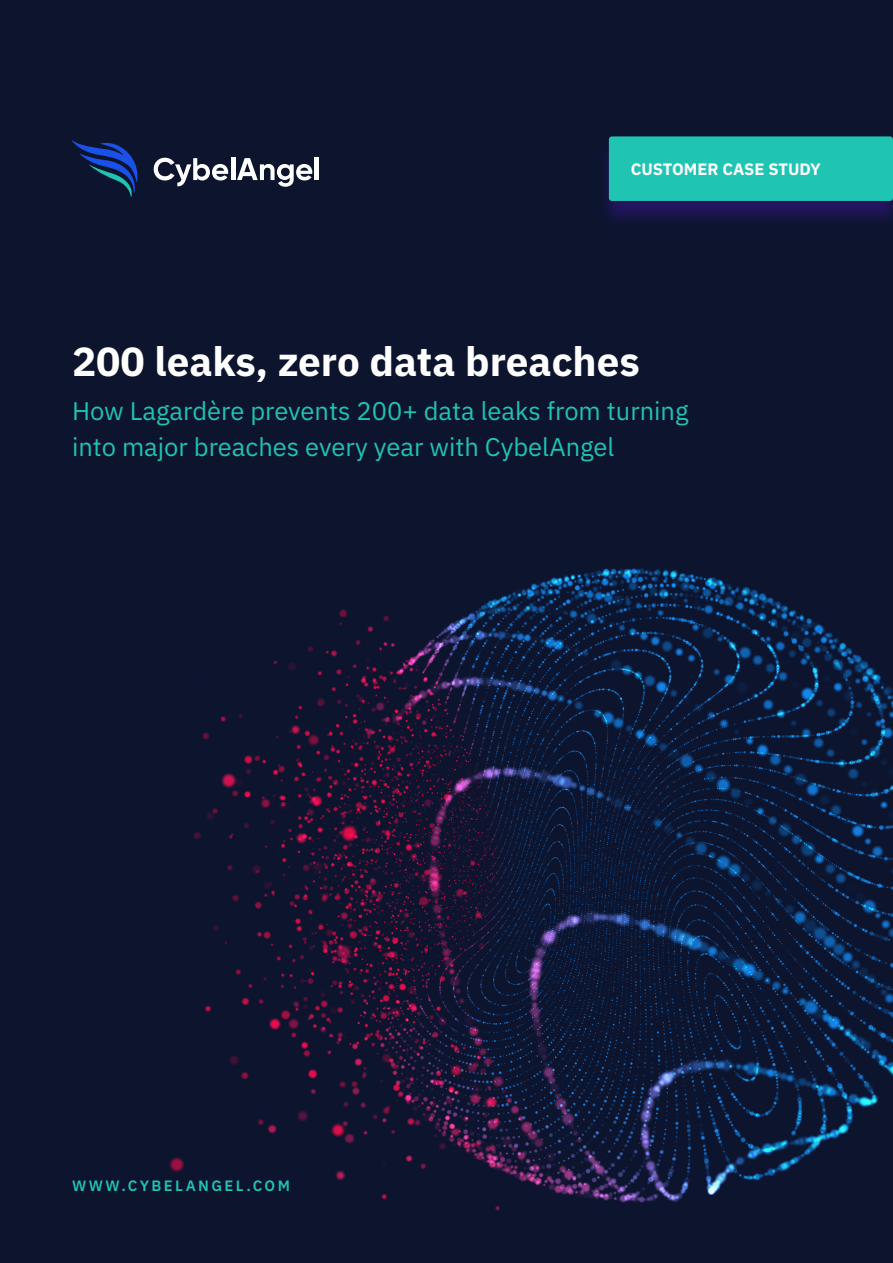
<style>
.page{position:relative;width:893px;height:1263px;background:#0c142e}
.page>*{position:absolute;margin:0;border:0;box-sizing:border-box;transform-origin:0 0}
.t1{font:700 40.5px "IBM Plex Sans";color:#fff}
.t2{font:25.5px/36px "IBM Plex Sans";color:#1fc4b3}
.t3{font:700 16.5px "IBM Plex Sans";color:#fff}
.t4{font:600 15px "IBM Plex Sans";letter-spacing:.16em;color:#1fc4b3}
</style>
<div class="page">
<img style="left:169px;top:568px;width:724px;height:643px">
<svg style="left:154px;top:158px;width:74px;height:29px"></svg>
<hr style="left:231px;top:157px;width:4px;height:23px;background:#fff">
<svg style="left:237px;top:158px;width:75px;height:29px"></svg>
<hr style="left:315px;top:157px;width:4px;height:23px;background:#fff">
<svg style="left:72px;top:140px;width:66px;height:57px"></svg>
<div style="left:595px;top:138px;width:298px;height:91px;background:#661aea;opacity:.27"></div>
<div style="left:609px;top:136px;width:284px;height:65px;background:#1fc4b3;border-radius:3px"></div>
<p class="t3" style="left:631px;top:156px;width:192px">CUSTOMER CASE STUDY</p>
<p class="t1" style="left:72px;top:329px;width:569px">200 leaks, zero data breaches</p>
<p class="t2" style="left:72px;top:390px;width:618px">How Lagardère prevents 200+ data leaks from turning into major breaches every year with CybelAngel</p>
<p class="t4" style="left:72px;top:1174px;width:219px">WWW.CYBELANGEL.COM</p>
</div>
